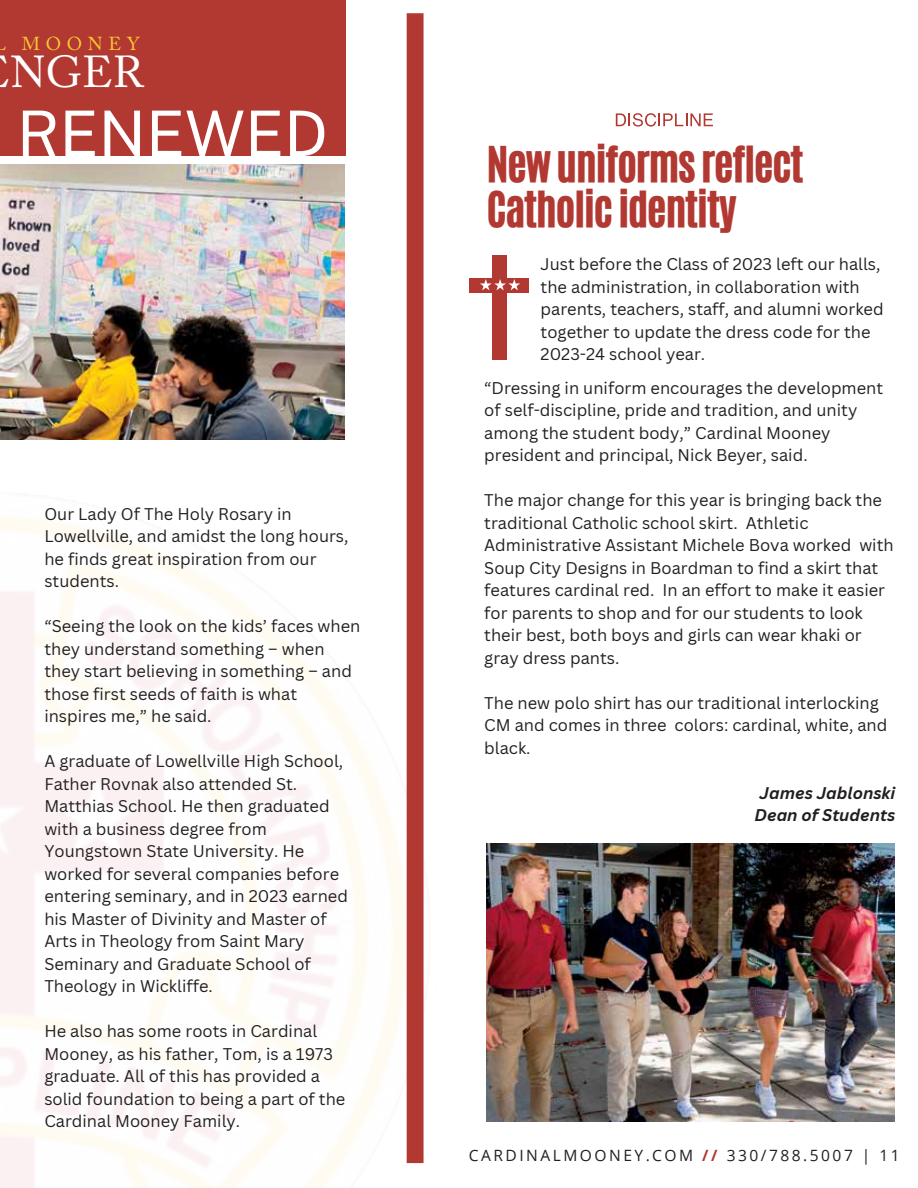
<style>
.page{position:relative;width:918px;height:1188px;background:#fff}
.page>*{position:absolute;margin:0;border:0;box-sizing:border-box;transform-origin:0 0}
.t1{font:63px "Public Sans";color:#fff}
.t2{font:44.4px "Adobe Caslon Pro";color:#fff}
.t3{font:41.4px/45px "CA Generated";letter-spacing:-.025em;color:#b13932}
.t4{font:18.6px "Adobe Caslon Pro";letter-spacing:.31em;color:#fcc82e}
.t5{font:16.5px/22.5px "Canva Sans";color:#231f20}
.t6{font:italic 700 16.5px/22.5px "Canva Sans";color:#231f20;text-align:center}
.t7{font:15.6px "Open Sans";letter-spacing:.16em;color:#231f20}
.s1{font-weight:700;color:#b13932}
</style>
<div class="page">
<div style="left:0;top:0;width:346px;height:156px;background:#b13932"></div>
<img style="left:0;top:302px;width:620px;height:886px">
<img style="left:0;top:165px;width:344px;height:274px">
<div style="left:407px;top:13px;width:17px;height:1150px;background:#b13932"></div>
<img style="left:487px;top:844px;width:408px;height:278px">
<div style="left:493px;top:255px;width:14px;height:104px;background:#b13932"></div>
<div style="left:469px;top:278px;width:60px;height:14px;background:#b13932"></div>
<svg style="left:480px;top:279px;width:40px;height:11px"></svg>
<svg style="left:616px;top:113px;width:97px;height:14px"></svg>
<p class="t4" style="left:22px;top:32px;width:119px">MOONEY</p>
<h2 class="t2" style="left:11px;top:45px;width:135px">NGER</h2>
<h1 class="t1" style="left:17px;top:88px;width:312px">RENEWED</h1>
<p class="t5" style="left:44px;top:503px;width:306px">Our Lady Of The Holy Rosary in<br>Lowellville, and amidst the long hours, he finds great inspiration from our students.</p>
<p class="t5" style="left:44px;top:615px;width:318px">“Seeing the look on the kids’ faces when they understand something – when they start believing in something – and those first seeds of faith is what inspires me,” he said.</p>
<p class="t5" style="left:44px;top:750px;width:305px">A graduate of Lowellville High School, Father Rovnak also attended St.<br>Matthias School. He then graduated with a business degree from Youngstown State University. He worked for several companies before entering seminary, and in 2023 earned his Master of Divinity and Master of Arts in Theology from Saint Mary Seminary and Graduate School of Theology in Wickliffe.</p>
<p class="t5" style="left:44px;top:1020px;width:303px">He also has some roots in Cardinal Mooney, as his father, Tom, is a 1973 graduate. All of this has provided a solid foundation to being a part of the Cardinal Mooney Family.</p>
<h3 class="t3" style="left:487px;top:143px;width:318px">New uniforms reflect<br>Catholic identity</h3>
<p class="t5" style="left:541px;top:253px;width:345px">Just before the Class of 2023 left our halls, the administration, in collaboration with parents, teachers, staff, and alumni worked together to update the dress code for the 2023-24 school year.</p>
<p class="t5" style="left:484px;top:377px;width:400px">“Dressing in uniform encourages the development of self-discipline, pride and tradition, and unity among the student body,” Cardinal Mooney president and principal, Nick Beyer, said.</p>
<p class="t5" style="left:484px;top:489px;width:411px">The major change for this year is bringing back the traditional Catholic school skirt. Athletic Administrative Assistant Michele Bova worked with Soup City Designs in Boardman to find a skirt that features cardinal red. In an effort to make it easier for parents to shop and for our students to look their best, both boys and girls can wear khaki or gray dress pants.</p>
<p class="t5" style="left:484px;top:692px;width:405px">The new polo shirt has our traditional interlocking<br>CM and comes in three colors: cardinal, white, and black.</p>
<p class="t6" style="left:754px;top:782px;width:142px">James Jablonski<br>Dean of Students</p>
<p class="t7" style="left:469px;top:1145px;width:432px">CARDINALMOONEY.COM <span class="s1">//</span> 330/788.5007 | 11</p>
</div>
